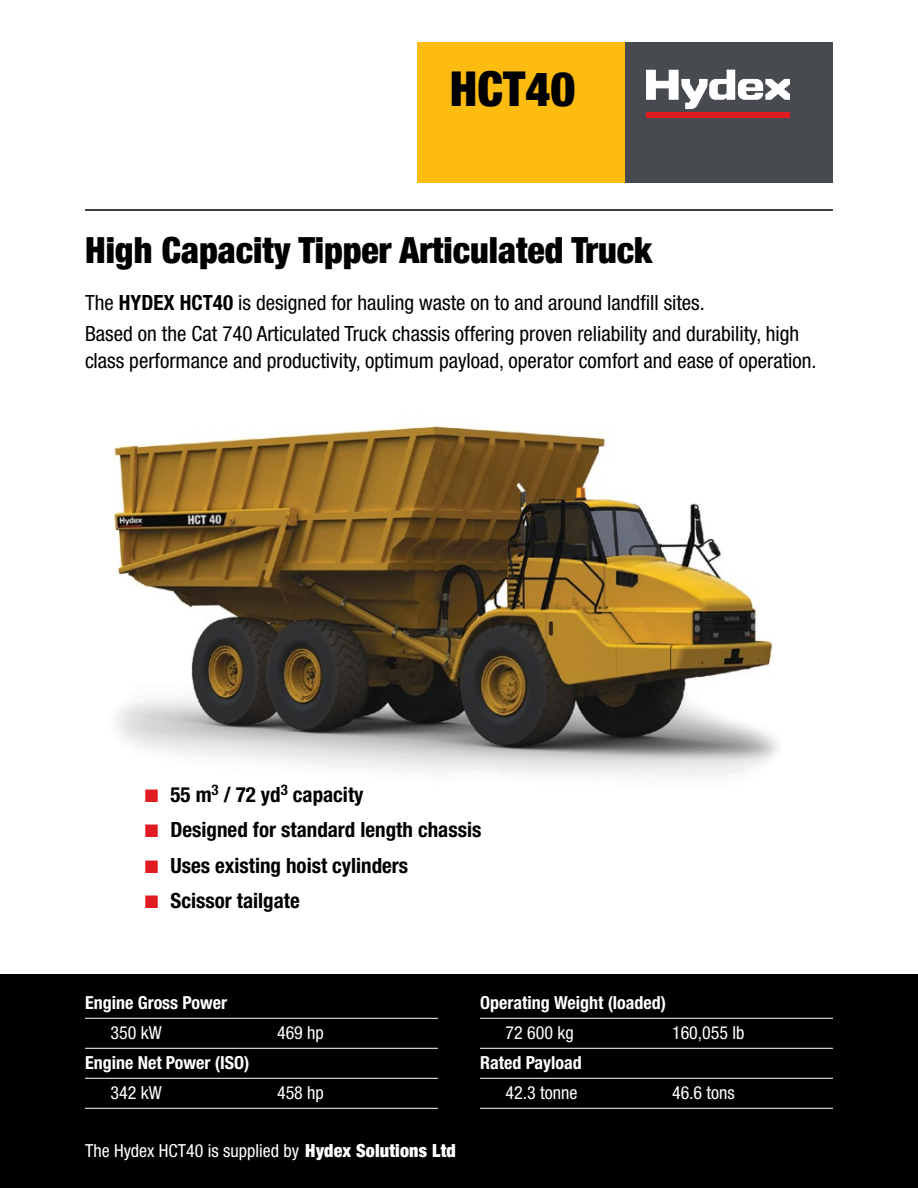
<style>
.page{position:relative;width:918px;height:1188px;background:#fff}
.page>*{position:absolute;margin:0;border:0;box-sizing:border-box;transform-origin:0 0}
.t1{font:900 condensed 48px "Helvetica Neue";color:#000}
.t2{font:900 condensed 36px "Helvetica Neue";color:#000}
.Specs_text{font:condensed 21px/27px "Helvetica Neue LT Std";color:#000}
.Specs_text-2{font:700 condensed 21px "Helvetica Neue LT Std";color:#000}
.t3{font:condensed 18px "Helvetica Neue LT Std";color:#fff}
.t4{font:700 condensed 18px "Helvetica Neue LT Std";color:#fff}
.s1{font-weight:700}
.s2{color:#e11b22}
.s3{font-family:"Helvetica Neue";font-weight:900}
</style>
<div class="page">
<div style="left:0;top:975px;width:918px;height:213px;background:#000"></div>
<div style="left:624px;top:43px;width:209px;height:140px;background:#474b4f"></div>
<div style="left:417px;top:43px;width:208px;height:140px;background:#febc11"></div>
<svg style="left:646px;top:70px;width:144px;height:39px"></svg>
<div style="left:646px;top:112px;width:144px;height:6px;background:#e11b22"></div>
<hr style="left:85px;top:1018px;width:353px;height:1px;background:#fff">
<hr style="left:85px;top:1048px;width:353px;height:1px;background:#fff">
<hr style="left:85px;top:1078px;width:353px;height:1px;background:#fff">
<hr style="left:85px;top:1108px;width:353px;height:1px;background:#fff">
<hr style="left:480px;top:1018px;width:353px;height:1px;background:#fff">
<hr style="left:480px;top:1048px;width:353px;height:1px;background:#fff">
<hr style="left:480px;top:1078px;width:353px;height:1px;background:#fff">
<hr style="left:480px;top:1108px;width:353px;height:1px;background:#fff">
<hr style="left:85px;top:209px;width:748px;height:2px;background:#000">
<img style="left:113px;top:425px;width:665px;height:352px">
<p class="t1" style="left:450px;top:50px;width:127px">HCT40</p>
<p class="t2" style="left:85px;top:220px;width:569px">High Capacity Tipper Articulated Truck</p>
<p class="Specs_text" style="left:85px;top:289px;width:621px">The <span class="s1">HYDEX HCT40</span> is designed for hauling waste on to and around landfill sites.</p>
<p class="Specs_text" style="left:85px;top:320px;width:733px">Based on the Cat 740 Articulated Truck chassis offering proven reliability and durability, high class performance and productivity, optimum payload, operator comfort and ease of operation.</p>
<p class="Specs_text-2" style="left:145px;top:781px;width:220px"><span class="s2">■</span> 55 m<sup>3</sup> / 72 yd<sup>3</sup> capacity</p>
<p class="Specs_text-2" style="left:145px;top:817px;width:338px"><span class="s2">■</span> Designed for standard length chassis</p>
<p class="Specs_text-2" style="left:145px;top:852px;width:265px"><span class="s2">■</span> Uses existing hoist cylinders</p>
<p class="Specs_text-2" style="left:145px;top:888px;width:156px"><span class="s2">■</span> Scissor tailgate</p>
<p class="t4" style="left:85px;top:992px;width:144px">Engine Gross Power</p>
<p class="t3" style="left:111px;top:1023px;width:53px">350 kW</p>
<p class="t3" style="left:277px;top:1023px;width:48px">469 hp</p>
<p class="t4" style="left:85px;top:1052px;width:166px">Engine Net Power (ISO)</p>
<p class="t3" style="left:111px;top:1083px;width:53px">342 kW</p>
<p class="t3" style="left:277px;top:1083px;width:48px">458 hp</p>
<p class="t3" style="left:85px;top:1140px;width:372px">The Hydex HCT40 is supplied by <span class="s3">Hydex Solutions Ltd</span></p>
<p class="t4" style="left:480px;top:992px;width:188px">Operating Weight (loaded)</p>
<p class="t3" style="left:506px;top:1023px;width:70px">72 600 kg</p>
<p class="t3" style="left:672px;top:1023px;width:74px">160,055 lb</p>
<p class="t4" style="left:480px;top:1052px;width:103px">Rated Payload</p>
<p class="t3" style="left:506px;top:1083px;width:73px">42.3 tonne</p>
<p class="t3" style="left:672px;top:1083px;width:64px">46.6 tons</p>
</div>
